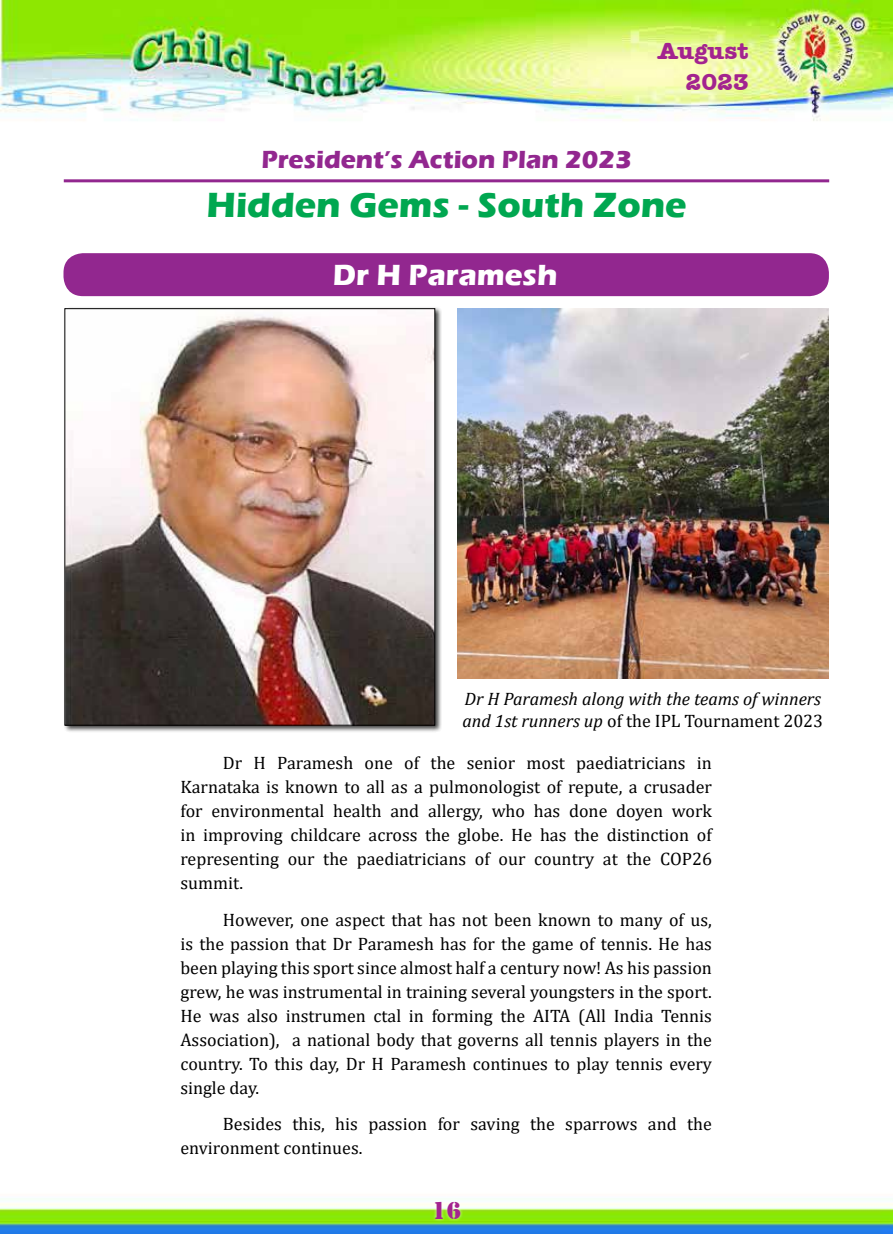
<style>
.page{position:relative;width:893px;height:1234px;background:#fff}
.page>*{position:absolute;margin:0;border:0;box-sizing:border-box;transform-origin:0 0}
.t1{font:700 36px "Eras ITC";color:#00a750}
.t2{font:700 30px "Eras ITC";color:#fff}
.t3{font:700 25.5px "Eras ITC";color:#92278f}
.t4{font:25.5px "Army";color:#a3238f}
.t5{font:700 24px/30.6px "Amer Typewriter IT Cby BT";color:#a3238f;text-align:right}
.t6{font:18px/24px "Cambria";color:#000;text-align:justify}
.t7{font:italic 18px/22.5px "Cambria";color:#000}
.t8{font:700 18px "Amer Typewriter IT Cby BT";color:#a3238f}
.s1{font-style:normal}
</style>
<div class="page">
<img style="left:0;top:0;width:893px;height:1233px">
<div style="left:432px;top:1198px;width:32px;height:23px;background:#fff;opacity:.75"></div>
<div style="left:63px;top:306px;width:379px;height:427px;background:#000;opacity:.75"></div>
<img style="left:67px;top:310px;width:366px;height:413px">
<div style="left:65px;top:308px;width:370px;height:417px;border:1px solid #000"></div>
<div style="left:63px;top:253px;width:766px;height:43px;background:#92278f;border-radius:19px"></div>
<hr style="left:64px;top:179px;width:765px;height:3px;background:#92278f">
<img style="left:457px;top:308px;width:372px;height:370px">
<h3 class="t5" style="left:658px;top:35px;width:92px">August<br>2023</h3>
<p class="t8" style="left:650px;top:39px;width:56px">Vol. 1</p>
<h3 class="t3" style="left:261px;top:144px;width:372px">President’s Action Plan 2023</h3>
<h1 class="t1" style="left:207px;top:184px;width:481px">Hidden Gems - South Zone</h1>
<h2 class="t2" style="left:333px;top:258px;width:226px">Dr H Paramesh</h2>
<p class="t7" style="left:462px;top:686px;width:362px">Dr H Paramesh along with the teams of winners and 1st runners up <span class="s1">of the IPL Tournament 2023</span></p>
<p class="t6" style="left:180px;top:750px;width:533px;text-indent:43px">Dr H Paramesh one of the senior most paediatricians in Karnataka is known to all as a pulmonologist of repute, a crusader for environmental health and allergy, who has done doyen work in improving childcare across the globe. He has the distinction of representing our the paediatricians of our country at the COP26 summit.</p>
<p class="t6" style="left:180px;top:907px;width:533px;text-indent:43px">However, one aspect that has not been known to many of us, is the passion that Dr Paramesh has for the game of tennis. He has been playing this sport since almost half a century now! As his passion grew, he was instrumental in training several youngsters in the sport.<br>He was also instrumen ctal in forming the AITA (All India Tennis Association), a national body that governs all tennis players in the country. To this day, Dr H Paramesh continues to play tennis every single day.</p>
<p class="t6" style="left:180px;top:1111px;width:533px;text-indent:43px">Besides this, his passion for saving the sparrows and the environment continues.</p>
<h3 class="t4" style="left:432px;top:1195px;width:31px">16</h3>
</div>
